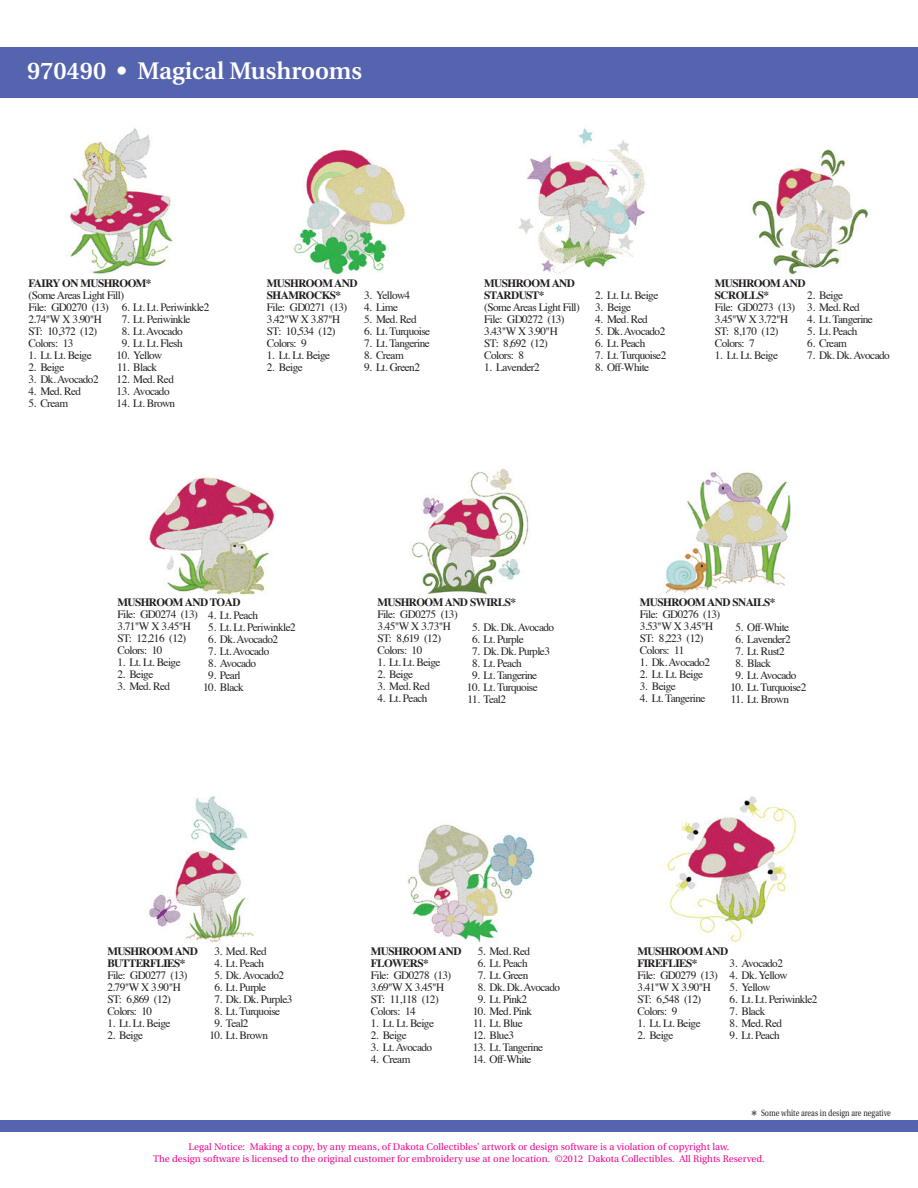
<style>
.page{position:relative;width:918px;height:1188px;background:#fff}
.page>*{position:absolute;margin:0;border:0;box-sizing:border-box;transform-origin:0 0}
.t1{font:600 24px "Utopia";color:#fff}
.t2{font:11.25px/12px "Times";letter-spacing:-.05em;color:#231f20}
.t3{font:700 11.25px/12px "Times";letter-spacing:-.05em;color:#231f20}
.t4{font:9.6px/12px "Utopia";color:#ed028c;text-align:center}
.t5{font:9px "Utopia";color:#231f20;scale:.8 1}
.s1{font-size:15px}
</style>
<div class="page">
<div style="left:0;top:1120px;width:918px;height:12px;background:#5564ae"></div>
<div style="left:0;top:48px;width:918px;height:50px;background:#5564ae"></div>
<img style="left:70px;top:128px;width:103px;height:146px">
<img style="left:149px;top:796px;width:105px;height:146px">
<img style="left:518px;top:128px;width:127px;height:146px">
<img style="left:667px;top:796px;width:129px;height:146px">
<img style="left:294px;top:149px;width:111px;height:126px">
<img style="left:408px;top:824px;width:127px;height:118px">
<img style="left:149px;top:477px;width:126px;height:118px">
<img style="left:752px;top:149px;width:117px;height:126px">
<img style="left:664px;top:472px;width:127px;height:122px">
<img style="left:411px;top:468px;width:118px;height:127px">
<h1 class="t1" style="left:27px;top:58px;width:337px">970490 • Magical Mushrooms</h1>
<p class="t3" style="left:28px;top:276px;width:125px">FAIRY ON MUSHROOM*</p>
<p class="t2" style="left:28px;top:288px;width:97px">(Some Areas Light Fill)<br>File: GD0270 (13)<br>2.74"W X 3.90"H<br>ST: 10,372 (12)<br>Colors: 13</p>
<p class="t2" style="left:28px;top:348px;width:65px">1. Lt. Lt. Beige</p>
<p class="t2" style="left:28px;top:360px;width:37px">2. Beige</p>
<p class="t2" style="left:28px;top:372px;width:72px">3. Dk. Avocado2</p>
<p class="t2" style="left:28px;top:384px;width:54px">4. Med. Red</p>
<p class="t2" style="left:28px;top:396px;width:41px">5. Cream</p>
<p class="t2" style="left:122px;top:300px;width:89px">6. Lt. Lt. Periwinkle2</p>
<p class="t2" style="left:122px;top:312px;width:70px">7. Lt. Periwinkle</p>
<p class="t2" style="left:122px;top:324px;width:62px">8. Lt. Avocado</p>
<p class="t2" style="left:122px;top:336px;width:62px">9. Lt. Lt. Flesh</p>
<p class="t2" style="left:117px;top:348px;width:47px">10. Yellow</p>
<p class="t2" style="left:117px;top:360px;width:42px">11. Black</p>
<p class="t2" style="left:117px;top:372px;width:59px">12. Med. Red</p>
<p class="t2" style="left:117px;top:384px;width:55px">13. Avocado</p>
<p class="t2" style="left:117px;top:396px;width:60px">14. Lt. Brown</p>
<p class="t3" style="left:267px;top:276px;width:92px">MUSHROOM AND<br>SHAMROCKS*</p>
<p class="t2" style="left:267px;top:300px;width:82px">File: GD0271 (13)<br>3.42"W X 3.87"H<br>ST: 10,534 (12)<br>Colors: 9</p>
<p class="t2" style="left:267px;top:348px;width:65px">1. Lt. Lt. Beige</p>
<p class="t2" style="left:267px;top:360px;width:37px">2. Beige</p>
<p class="t2" style="left:364px;top:288px;width:48px">3. Yellow4</p>
<p class="t2" style="left:364px;top:300px;width:35px">4. Lime</p>
<p class="t2" style="left:364px;top:312px;width:54px">5. Med. Red</p>
<p class="t2" style="left:364px;top:324px;width:68px">6. Lt. Turquoise</p>
<p class="t2" style="left:364px;top:336px;width:67px">7. Lt. Tangerine</p>
<p class="t2" style="left:364px;top:348px;width:41px">8. Cream</p>
<p class="t2" style="left:364px;top:360px;width:57px">9. Lt. Green2</p>
<p class="t3" style="left:484px;top:276px;width:92px">MUSHROOM AND<br>STARDUST*</p>
<p class="t2" style="left:484px;top:300px;width:97px">(Some Areas Light Fill)<br>File: GD0272 (13)<br>3.43"W X 3.90"H<br>ST: 8,692 (12)<br>Colors: 8</p>
<p class="t2" style="left:484px;top:360px;width:57px">1. Lavender2</p>
<p class="t2" style="left:595px;top:288px;width:65px">2. Lt. Lt. Beige</p>
<p class="t2" style="left:595px;top:300px;width:37px">3. Beige</p>
<p class="t2" style="left:595px;top:312px;width:54px">4. Med. Red</p>
<p class="t2" style="left:595px;top:324px;width:72px">5. Dk. Avocado2</p>
<p class="t2" style="left:595px;top:336px;width:52px">6. Lt. Peach</p>
<p class="t2" style="left:595px;top:348px;width:73px">7. Lt. Turquoise2</p>
<p class="t2" style="left:595px;top:360px;width:56px">8. Off-White</p>
<p class="t3" style="left:715px;top:276px;width:92px">MUSHROOM AND<br>SCROLLS*</p>
<p class="t2" style="left:715px;top:300px;width:82px">File: GD0273 (13)<br>3.45"W X 3.72"H<br>ST: 8,170 (12)<br>Colors: 7</p>
<p class="t2" style="left:715px;top:348px;width:65px">1. Lt. Lt. Beige</p>
<p class="t2" style="left:807px;top:289px;width:37px">2. Beige</p>
<p class="t2" style="left:807px;top:301px;width:54px">3. Med. Red</p>
<p class="t2" style="left:807px;top:313px;width:67px">4. Lt. Tangerine</p>
<p class="t2" style="left:807px;top:325px;width:52px">5. Lt. Peach</p>
<p class="t2" style="left:807px;top:337px;width:41px">6. Cream</p>
<p class="t2" style="left:807px;top:349px;width:84px">7. Dk. Dk. Avocado</p>
<p class="t3" style="left:117px;top:595px;width:125px">MUSHROOM AND TOAD</p>
<p class="t2" style="left:117px;top:608px;width:82px">File: GD0274 (13)<br>3.71"W X 3.45"H<br>ST: 12,216 (12)<br>Colors: 10</p>
<p class="t2" style="left:117px;top:656px;width:65px">1. Lt. Lt. Beige</p>
<p class="t2" style="left:117px;top:668px;width:37px">2. Beige</p>
<p class="t2" style="left:117px;top:680px;width:54px">3. Med. Red</p>
<p class="t2" style="left:208px;top:608px;width:51px">4. Lt. Peach</p>
<p class="t2" style="left:208px;top:620px;width:89px">5. Lt. Lt. Periwinkle2</p>
<p class="t2" style="left:208px;top:632px;width:71px">6. Dk. Avocado2</p>
<p class="t2" style="left:208px;top:644px;width:62px">7. Lt. Avocado</p>
<p class="t2" style="left:208px;top:656px;width:49px">8. Avocado</p>
<p class="t2" style="left:208px;top:668px;width:34px">9. Pearl</p>
<p class="t2" style="left:203px;top:680px;width:42px">10. Black</p>
<p class="t3" style="left:377px;top:595px;width:140px">MUSHROOM AND SWIRLS*</p>
<p class="t2" style="left:377px;top:608px;width:82px">File: GD0275 (13)<br>3.45"W X 3.73"H<br>ST: 8,619 (12)<br>Colors: 10</p>
<p class="t2" style="left:377px;top:656px;width:65px">1. Lt. Lt. Beige</p>
<p class="t2" style="left:377px;top:668px;width:37px">2. Beige</p>
<p class="t2" style="left:377px;top:680px;width:54px">3. Med. Red</p>
<p class="t2" style="left:377px;top:692px;width:52px">4. Lt. Peach</p>
<p class="t2" style="left:472px;top:620px;width:84px">5. Dk. Dk. Avocado</p>
<p class="t2" style="left:472px;top:632px;width:53px">6. Lt. Purple</p>
<p class="t2" style="left:472px;top:644px;width:79px">7. Dk. Dk. Purple3</p>
<p class="t2" style="left:472px;top:656px;width:51px">8. Lt. Peach</p>
<p class="t2" style="left:472px;top:668px;width:67px">9. Lt. Tangerine</p>
<p class="t2" style="left:467px;top:680px;width:72px">10. Lt. Turquoise</p>
<p class="t2" style="left:467px;top:692px;width:40px">11. Teal2</p>
<p class="t3" style="left:640px;top:595px;width:137px">MUSHROOM AND SNAILS*</p>
<p class="t2" style="left:640px;top:608px;width:82px">File: GD0276 (13)<br>3.53"W X 3.45"H<br>ST: 8,223 (12)<br>Colors: 11</p>
<p class="t2" style="left:640px;top:656px;width:72px">1. Dk. Avocado2</p>
<p class="t2" style="left:640px;top:668px;width:65px">2. Lt. Lt. Beige</p>
<p class="t2" style="left:640px;top:680px;width:37px">3. Beige</p>
<p class="t2" style="left:640px;top:692px;width:67px">4. Lt. Tangerine</p>
<p class="t2" style="left:736px;top:620px;width:55px">5. Off-White</p>
<p class="t2" style="left:736px;top:632px;width:57px">6. Lavender2</p>
<p class="t2" style="left:736px;top:644px;width:51px">7. Lt. Rust2</p>
<p class="t2" style="left:736px;top:656px;width:37px">8. Black</p>
<p class="t2" style="left:736px;top:668px;width:62px">9. Lt. Avocado</p>
<p class="t2" style="left:731px;top:680px;width:77px">10. Lt. Turquoise2</p>
<p class="t2" style="left:731px;top:692px;width:60px">11. Lt. Brown</p>
<p class="t3" style="left:107px;top:944px;width:92px">MUSHROOM AND<br>BUTTERFLIES*</p>
<p class="t2" style="left:107px;top:968px;width:82px">File: GD0277 (13)<br>2.79"W X 3.90"H<br>ST: 6,869 (12)<br>Colors: 10</p>
<p class="t2" style="left:107px;top:1016px;width:65px">1. Lt. Lt. Beige</p>
<p class="t2" style="left:107px;top:1028px;width:37px">2. Beige</p>
<p class="t2" style="left:214px;top:944px;width:54px">3. Med. Red</p>
<p class="t2" style="left:214px;top:956px;width:51px">4. Lt. Peach</p>
<p class="t2" style="left:214px;top:968px;width:71px">5. Dk. Avocado2</p>
<p class="t2" style="left:214px;top:980px;width:53px">6. Lt. Purple</p>
<p class="t2" style="left:214px;top:992px;width:79px">7. Dk. Dk. Purple3</p>
<p class="t2" style="left:214px;top:1004px;width:67px">8. Lt. Turquoise</p>
<p class="t2" style="left:214px;top:1016px;width:36px">9. Teal2</p>
<p class="t2" style="left:209px;top:1028px;width:60px">10. Lt. Brown</p>
<p class="t3" style="left:371px;top:944px;width:92px">MUSHROOM AND<br>FLOWERS*</p>
<p class="t2" style="left:371px;top:968px;width:82px">File: GD0278 (13)<br>3.69"W X 3.45"H<br>ST: 11,118 (12)<br>Colors: 14</p>
<p class="t2" style="left:371px;top:1016px;width:65px">1. Lt. Lt. Beige</p>
<p class="t2" style="left:371px;top:1028px;width:37px">2. Beige</p>
<p class="t2" style="left:371px;top:1040px;width:63px">3. Lt. Avocado</p>
<p class="t2" style="left:371px;top:1052px;width:41px">4. Cream</p>
<p class="t2" style="left:478px;top:944px;width:54px">5. Med. Red</p>
<p class="t2" style="left:478px;top:956px;width:51px">6. Lt. Peach</p>
<p class="t2" style="left:478px;top:968px;width:52px">7. Lt. Green</p>
<p class="t2" style="left:478px;top:980px;width:84px">8. Dk. Dk. Avocado</p>
<p class="t2" style="left:478px;top:992px;width:51px">9. Lt. Pink2</p>
<p class="t2" style="left:473px;top:1004px;width:61px">10. Med. Pink</p>
<p class="t2" style="left:473px;top:1016px;width:51px">11. Lt. Blue</p>
<p class="t2" style="left:473px;top:1028px;width:43px">12. Blue3</p>
<p class="t2" style="left:473px;top:1040px;width:72px">13. Lt. Tangerine</p>
<p class="t2" style="left:473px;top:1052px;width:60px">14. Off-White</p>
<p class="t3" style="left:638px;top:944px;width:92px">MUSHROOM AND<br>FIREFLIES*</p>
<p class="t2" style="left:638px;top:968px;width:82px">File: GD0279 (13)<br>3.41"W X 3.90"H<br>ST: 6,548 (12)<br>Colors: 9</p>
<p class="t2" style="left:638px;top:1016px;width:65px">1. Lt. Lt. Beige</p>
<p class="t2" style="left:638px;top:1028px;width:37px">2. Beige</p>
<p class="t2" style="left:730px;top:956px;width:55px">3. Avocado2</p>
<p class="t2" style="left:730px;top:968px;width:60px">4. Dk. Yellow</p>
<p class="t2" style="left:730px;top:980px;width:43px">5. Yellow</p>
<p class="t2" style="left:730px;top:992px;width:89px">6. Lt. Lt. Periwinkle2</p>
<p class="t2" style="left:730px;top:1004px;width:37px">7. Black</p>
<p class="t2" style="left:730px;top:1016px;width:54px">8. Med. Red</p>
<p class="t2" style="left:730px;top:1028px;width:52px">9. Lt. Peach</p>
<p class="t5" style="left:751px;top:1108px;width:176px"><span class="s1">*</span> Some white areas in design are negative</p>
<p class="t4" style="left:153px;top:1141px;width:613px">Legal Notice: Making a copy, by any means, of Dakota Collectibles’ artwork or design software is a violation of copyright law.<br>The design software is licensed to the original customer for embroidery use at one location. ©2012 Dakota Collectibles. All Rights Reserved.</p>
</div>
